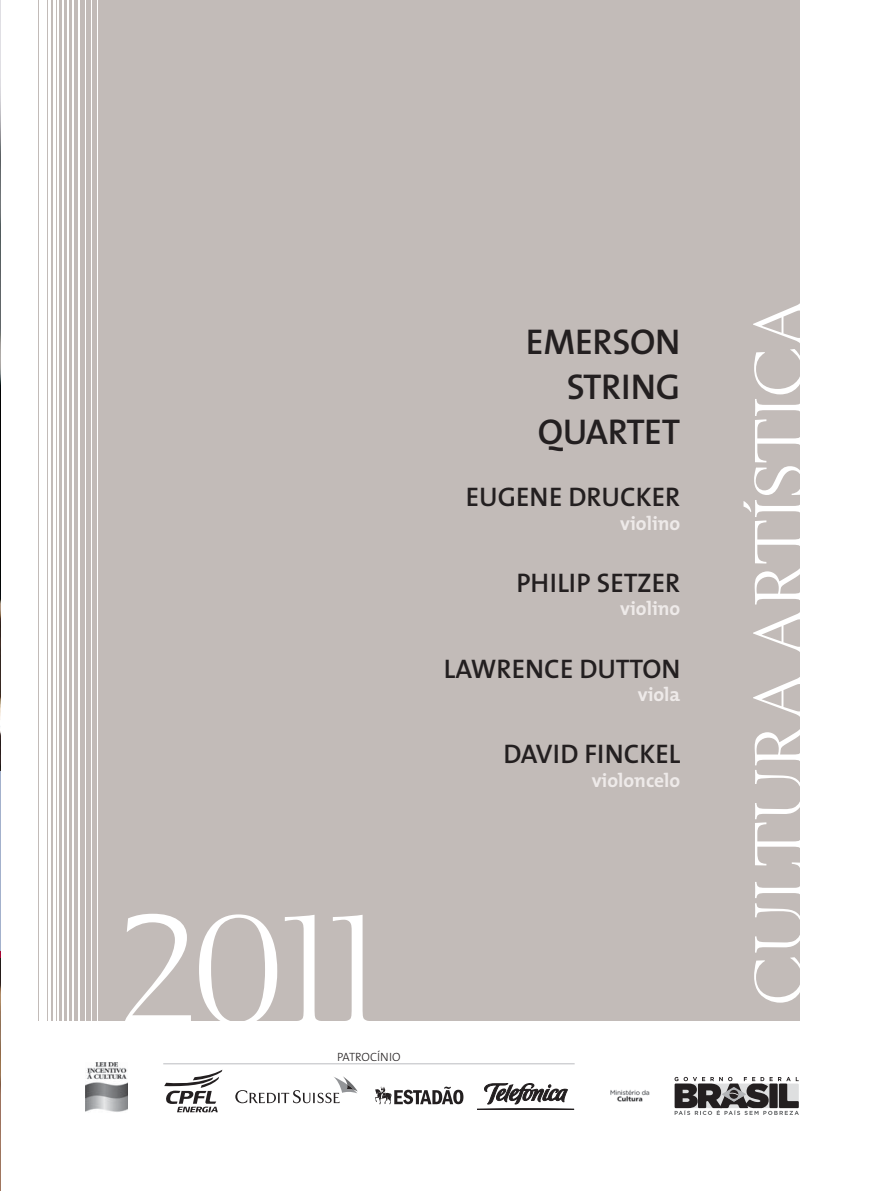
<style>
.page{position:relative;width:893px;height:1191px;background:#fff}
.page>*{position:absolute;margin:0;border:0;box-sizing:border-box;transform-origin:0 0}
.t1{font:165px "Berling TOT";color:#fff}
.t2{font:72px "Berling TOT";color:#fff}
.t3{font:600 36px/45px "T Mix";letter-spacing:-.01em;color:#231f20;text-align:right}
.t4{font:600 27px "T Mix";color:#231f20}
.t5{font:700 19.5px "T Mix";color:#eeeae9}
.t6{font:300 12px "T Mix";color:#231f20}
</style>
<div class="page">
<div style="left:0;top:0;width:799px;height:1020px;background:#c2bbb8"></div>
<hr style="left:97px;top:0;width:1px;height:1022px;background:#fff">
<hr style="left:91px;top:0;width:1px;height:1022px;background:#fff">
<hr style="left:85px;top:0;width:1px;height:1022px;background:#fff">
<hr style="left:78px;top:0;width:1px;height:1022px;background:#fff">
<hr style="left:73px;top:0;width:1px;height:1022px;background:#fff">
<hr style="left:67px;top:0;width:2px;height:1022px;background:#fff">
<hr style="left:62px;top:0;width:2px;height:1022px;background:#fff">
<hr style="left:57px;top:0;width:2px;height:1022px;background:#fff">
<hr style="left:53px;top:0;width:2px;height:1022px;background:#fff">
<hr style="left:48px;top:0;width:3px;height:1022px;background:#fff">
<hr style="left:44px;top:0;width:3px;height:1022px;background:#fff">
<hr style="left:39px;top:0;width:3px;height:1022px;background:#fff">
<hr style="left:34px;top:0;width:4px;height:1022px;background:#fff">
<hr style="left:29px;top:0;width:4px;height:1022px;background:#fff">
<div style="left:24px;top:0;width:5px;height:1022px;background:#fff"></div>
<div style="left:18px;top:0;width:6px;height:1022px;background:#fff"></div>
<div style="left:13px;top:0;width:5px;height:1022px;background:#fff"></div>
<div style="left:0;top:0;width:13px;height:1022px;background:#fff"></div>
<hr style="left:163px;top:1063px;width:412px;height:1px;background:#bbbdc0">
<svg style="left:235px;top:1076px;width:123px;height:27px"></svg>
<div style="left:477px;top:1108px;width:97px;height:2px;border:1px solid #231f20;border-radius:50%"></div>
<svg style="left:484px;top:1083px;width:83px;height:21px"></svg>
<svg style="left:164px;top:1070px;width:58px;height:42px"></svg>
<svg style="left:375px;top:1086px;width:88px;height:18px"></svg>
<svg style="left:674px;top:1077px;width:125px;height:38px"></svg>
<img style="left:610px;top:1089px;width:40px;height:13px">
<img style="left:85px;top:1062px;width:43px;height:50px">
<img style="left:0;top:0;width:1px;height:1190px">
<hr style="left:0;top:771px;width:1px;height:180px;background:#a3b1cc">
<h3 class="t3" style="left:526px;top:321px;width:156px">EMERSON<br>STRING<br>QUARTET</h3>
<p class="t4" style="left:466px;top:484px;width:216px">EUGENE DRUCKER</p>
<p class="t5" style="left:620px;top:513px;width:62px">violino</p>
<p class="t4" style="left:516px;top:569px;width:166px">PHILIP SETZER</p>
<p class="t5" style="left:620px;top:599px;width:62px">violino</p>
<p class="t4" style="left:444px;top:655px;width:238px">LAWRENCE DUTTON</p>
<p class="t5" style="left:638px;top:685px;width:44px">viola</p>
<p class="t4" style="left:503px;top:740px;width:178px">DAVID FINCKEL</p>
<p class="t5" style="left:592px;top:770px;width:90px">violoncelo</p>
<h1 class="t1" style="left:113px;top:893px;width:288px">2011</h1>
<p class="t6" style="left:337px;top:1051px;width:65px">PATROCÍNIO</p>
<h2 class="t2" style="left:745px;top:1005px;width:708px;rotate:-90deg">CULTURA ARTÍSTICA</h2>
</div>
